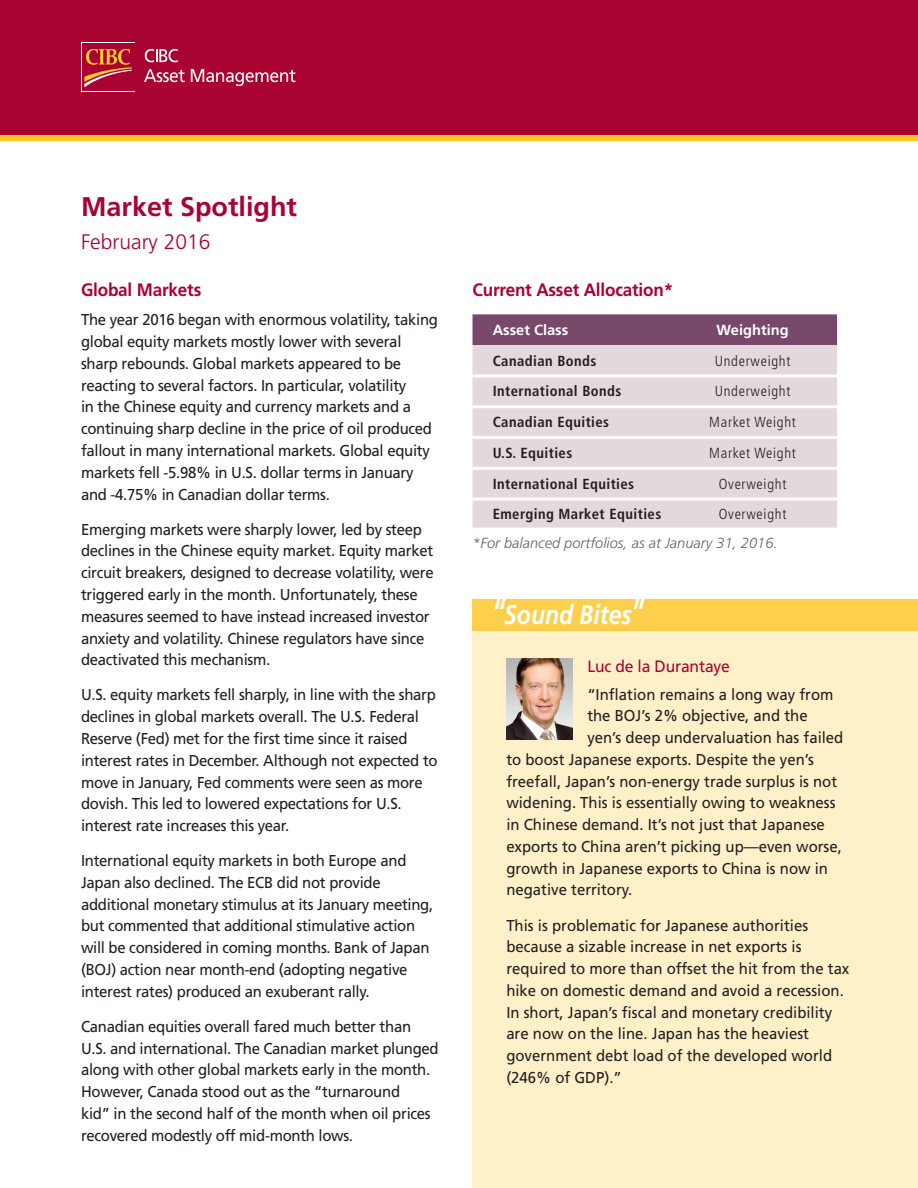
<style>
.page{position:relative;width:918px;height:1188px;background:#fff}
.page>*{position:absolute;margin:0;border:0;box-sizing:border-box;transform-origin:0 0}
.Document_Header{font:700 27px "Frutiger LT";color:#a90332}
.Document_Header-2{font:italic 700 27px "Frutiger LT";color:#fff;scale:.85 1}
.Document_Header-3{font:300 21px "Frutiger LT";color:#a90332}
.Subheader{font:700 18px "Frutiger LT";letter-spacing:-.01em;color:#a90332;scale:.95 1}
.Manager_Name{font:16.5px "Frutiger LT";letter-spacing:-.01em;color:#a90332;scale:.95 1}
.Copy{font:15.75px/21.8px "Frutiger LT";letter-spacing:-.02em;color:#231f20;scale:.95 1}
.Copy-2{font:15.75px/21.8px "Frutiger LT";color:#231f20;scale:.95 1}
.t1{font:700 condensed 14.7px "Frutiger LT";letter-spacing:.03em;color:#231f20}
.t2{font:300 condensed 14.7px "Frutiger LT";letter-spacing:.05em;color:#231f20}
.Disclaimer{font:italic 300 14.7px "Frutiger LT";color:#636366}
.t3{font:700 14.7px "Frutiger LT";color:#fff}
.s1{font-size:40.5px}
</style>
<div class="page">
<div style="left:472px;top:599px;width:446px;height:589px;background:#fef0c8"></div>
<div style="left:472px;top:599px;width:446px;height:32px;background:#fecf4b"></div>
<div style="left:0;top:0;width:918px;height:138px;background:#a90332"></div>
<div style="left:0;top:135px;width:918px;height:5px;background:#fec422"></div>
<svg style="left:81px;top:43px;width:54px;height:49px"></svg>
<div style="left:82px;top:44px;width:52px;height:47px;background:#a90332"></div>
<svg style="left:84px;top:49px;width:48px;height:38px"></svg>
<svg style="left:145px;top:49px;width:33px;height:13px"></svg>
<svg style="left:144px;top:69px;width:41px;height:13px"></svg>
<svg style="left:191px;top:69px;width:104px;height:17px"></svg>
<div style="left:472px;top:314px;width:365px;height:31px;background:#78486a"></div>
<div style="left:472px;top:345px;width:365px;height:183px;background:#e2d8dd"></div>
<hr style="left:472px;top:374px;width:203px;height:3px;background:#fff">
<hr style="left:675px;top:374px;width:162px;height:3px;background:#fff">
<hr style="left:472px;top:405px;width:203px;height:3px;background:#fff">
<hr style="left:675px;top:405px;width:162px;height:3px;background:#fff">
<hr style="left:472px;top:436px;width:203px;height:3px;background:#fff">
<hr style="left:675px;top:436px;width:162px;height:3px;background:#fff">
<hr style="left:472px;top:467px;width:203px;height:3px;background:#fff">
<hr style="left:675px;top:467px;width:162px;height:3px;background:#fff">
<hr style="left:472px;top:498px;width:203px;height:3px;background:#fff">
<hr style="left:675px;top:498px;width:162px;height:3px;background:#fff">
<img style="left:506px;top:658px;width:66px;height:82px">
<p class="Document_Header" style="left:81px;top:191px;width:218px">Market Spotlight</p>
<p class="Document_Header-3" style="left:81px;top:230px;width:131px">February 2016</p>
<p class="Subheader" style="left:81px;top:279px;width:128px">Global Markets</p>
<p class="Subheader" style="left:472px;top:279px;width:213px">Current Asset Allocation*</p>
<p class="Copy" style="left:81px;top:309px;width:377px">The year 2016 began with enormous volatility, taking global equity markets mostly lower with several sharp rebounds. Global markets appeared to be reacting to several factors. In particular, volatility<br>in the Chinese equity and currency markets and a continuing sharp decline in the price of oil produced fallout in many international markets. Global equity markets fell -5.98% in U.S. dollar terms in January and -4.75% in Canadian dollar terms.</p>
<p class="Copy" style="left:81px;top:518px;width:373px">Emerging markets were sharply lower, led by steep declines in the Chinese equity market. Equity market circuit breakers, designed to decrease volatility, were triggered early in the month. Unfortunately, these measures seemed to have instead increased investor anxiety and volatility. Chinese regulators have since deactivated this mechanism.</p>
<p class="Copy" style="left:81px;top:684px;width:377px">U.S. equity markets fell sharply, in line with the sharp declines in global markets overall. The U.S. Federal Reserve (Fed) met for the first time since it raised interest rates in December. Although not expected to move in January, Fed comments were seen as more dovish. This led to lowered expectations for U.S. interest rate increases this year.</p>
<p class="Copy" style="left:81px;top:850px;width:372px">International equity markets in both Europe and Japan also declined. The ECB did not provide additional monetary stimulus at its January meeting, but commented that additional stimulative action will be considered in coming months. Bank of Japan (BOJ) action near month-end (adopting negative interest rates) produced an exuberant rally.</p>
<p class="Copy" style="left:81px;top:1015px;width:378px">Canadian equities overall fared much better than U.S. and international. The Canadian market plunged along with other global markets early in the month.<br>However, Canada stood out as the “turnaround<br>kid” in the second half of the month when oil prices recovered modestly off mid-month lows.</p>
<p class="t3" style="left:493px;top:322px;width:77px">Asset Class</p>
<p class="t3" style="left:717px;top:322px;width:74px">Weighting</p>
<p class="t1" style="left:493px;top:352px;width:105px">Canadian Bonds</p>
<p class="t2" style="left:715px;top:352px;width:77px">Underweight</p>
<p class="t1" style="left:493px;top:382px;width:130px">International Bonds</p>
<p class="t2" style="left:715px;top:383px;width:77px">Underweight</p>
<p class="t1" style="left:493px;top:413px;width:118px">Canadian Equities</p>
<p class="t2" style="left:709px;top:414px;width:88px">Market Weight</p>
<p class="t1" style="left:493px;top:444px;width:81px">U.S. Equities</p>
<p class="t2" style="left:709px;top:444px;width:88px">Market Weight</p>
<p class="t1" style="left:493px;top:475px;width:143px">International Equities</p>
<p class="t2" style="left:719px;top:475px;width:69px">Overweight</p>
<p class="t1" style="left:493px;top:506px;width:170px">Emerging Market Equities</p>
<p class="t2" style="left:719px;top:506px;width:69px">Overweight</p>
<p class="Disclaimer" style="left:472px;top:535px;width:307px">*For balanced portfolios, as at January 31, 2016.</p>
<p class="Document_Header-2" style="left:493px;top:599px;width:179px"><span class="s1">“</span>Sound Bites<span class="s1">”</span></p>
<p class="Manager_Name" style="left:587px;top:657px;width:152px">Luc de la Durantaye</p>
<p class="Copy-2" style="left:587px;top:683px;width:261px">“Inflation remains a long way from</p>
<p class="Copy-2" style="left:587px;top:705px;width:233px">the BOJ’s 2% objective, and the</p>
<p class="Copy-2" style="left:587px;top:727px;width:271px">yen’s deep undervaluation has failed</p>
<p class="Copy-2" style="left:506px;top:749px;width:325px">to boost Japanese exports. Despite the yen’s</p>
<p class="Copy-2" style="left:506px;top:770px;width:350px">freefall, Japan’s non-energy trade surplus is not</p>
<p class="Copy-2" style="left:506px;top:792px;width:348px">widening. This is essentially owing to weakness</p>
<p class="Copy-2" style="left:506px;top:814px;width:337px">in Chinese demand. It’s not just that Japanese</p>
<p class="Copy-2" style="left:506px;top:836px;width:355px">exports to China aren’t picking up—even worse,</p>
<p class="Copy-2" style="left:506px;top:857px;width:340px">growth in Japanese exports to China is now in</p>
<p class="Copy-2" style="left:506px;top:879px;width:134px">negative territory.</p>
<p class="Copy-2" style="left:506px;top:914px;width:363px">This is problematic for Japanese authorities because a sizable increase in net exports is required to more than offset the hit from the tax hike on domestic demand and avoid a recession.<br>In short, Japan’s fiscal and monetary credibility are now on the line. Japan has the heaviest government debt load of the developed world (246% of GDP).”</p>
</div>
